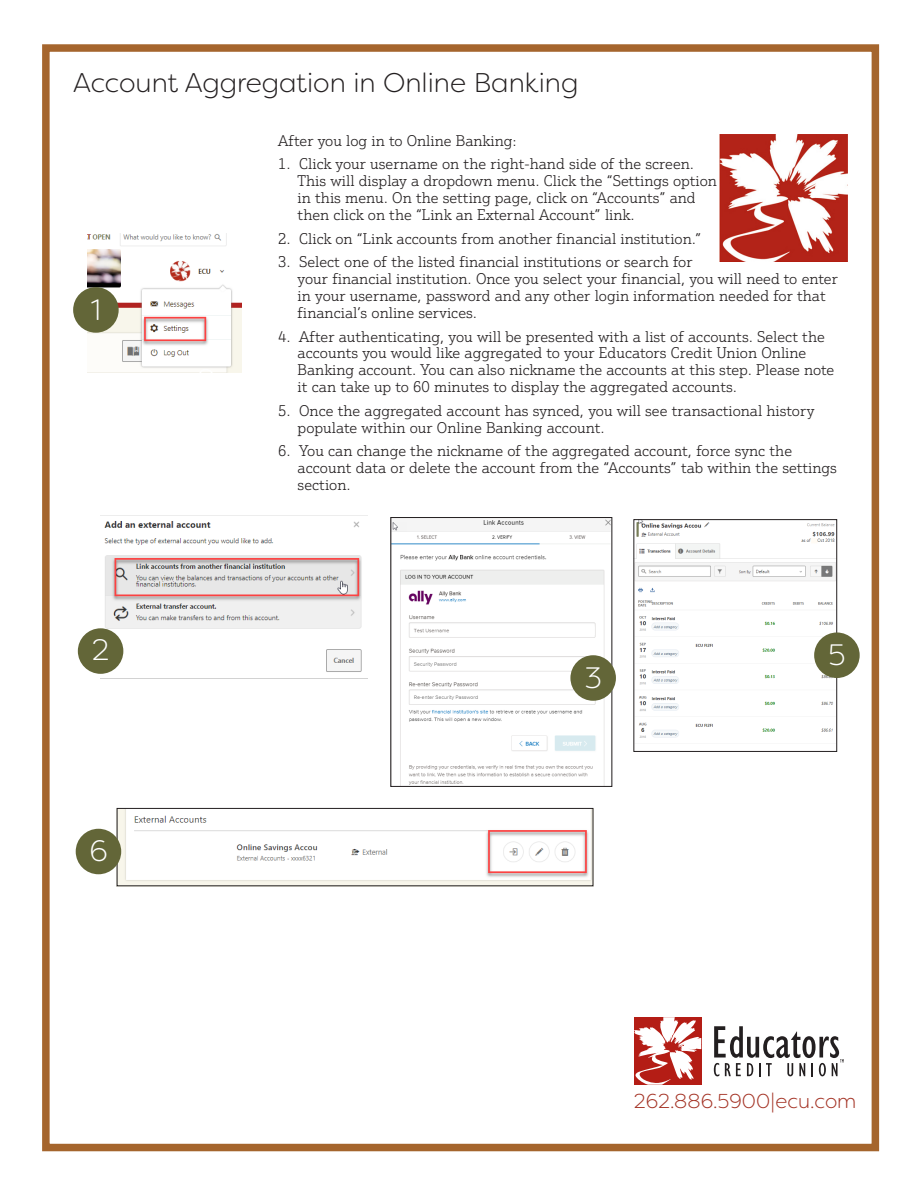
<style>
.page{position:relative;width:918px;height:1188px;background:#fff}
.page>*{position:absolute;margin:0;border:0;box-sizing:border-box;transform-origin:0 0}
.t1{font:300 29.55px "Filson Soft";color:#fff}
.t2{font:300 27px "Filson Soft";color:#231f20}
.t3{font:300 20.1px "Filson Soft";color:#a33123}
.t4{font:300 15px/16.8px "Justus Pro";color:#231f20}
</style>
<div class="page">
<div style="left:42px;top:44px;width:837px;height:1107px;border:8px solid #a5652d"></div>
<img style="left:104px;top:521px;width:258px;height:153px">
<svg style="left:634px;top:1017px;width:68px;height:68px"></svg>
<svg style="left:714px;top:1026px;width:130px;height:50px"></svg>
<img style="left:88px;top:233px;width:153px;height:140px">
<img style="left:119px;top:810px;width:472px;height:74px">
<div style="left:117px;top:808px;width:476px;height:78px;border:1px solid #231f20"></div>
<div style="left:73px;top:287px;width:46px;height:46px;background:#636638;border-radius:50%"></div>
<div style="left:78px;top:628px;width:45px;height:46px;background:#636638;border-radius:50%"></div>
<img style="left:393px;top:519px;width:217px;height:266px">
<div style="left:391px;top:517px;width:221px;height:270px;border:1px solid #231f20"></div>
<div style="left:570px;top:655px;width:46px;height:46px;background:#636638;border-radius:50%"></div>
<img style="left:636px;top:521px;width:199px;height:217px">
<div style="left:634px;top:519px;width:203px;height:233px;border:1px solid #231f20"></div>
<div style="left:814px;top:632px;width:46px;height:46px;background:#636638;border-radius:50%"></div>
<div style="left:76px;top:829px;width:45px;height:45px;background:#636638;border-radius:50%"></div>
<img style="left:719px;top:134px;width:128px;height:127px">
<p class="t2" style="left:73px;top:66px;width:507px">Account Aggregation in Online Banking</p>
<p class="t4" style="left:278px;top:132px;width:240px">After you log in to Online Banking:</p>
<p class="t4" style="left:298px;top:155px;width:421px;text-indent:-20px">1. Click your username on the right-hand side of the screen.<br>This will display a dropdown menu. Click the “Settings option in this menu. On the setting page, click on “Accounts” and then click on the “Link an External Account” link.</p>
<p class="t4" style="left:278px;top:230px;width:425px">2. Click on “Link accounts from another financial institution.”</p>
<p class="t4" style="left:298px;top:253px;width:542px;text-indent:-20px">3. Select one of the listed financial institutions or search for<br>your financial institution. Once you select your financial, you will need to enter in your username, password and any other login information needed for that financial’s online services.</p>
<p class="t4" style="left:298px;top:328px;width:538px;text-indent:-20px">4. After authenticating, you will be presented with a list of accounts. Select the accounts you would like aggregated to your Educators Credit Union Online Banking account. You can also nickname the accounts at this step. Please note it can take up to 60 minutes to display the aggregated accounts.</p>
<p class="t4" style="left:298px;top:402px;width:518px;text-indent:-20px">5. Once the aggregated account has synced, you will see transactional history populate within our Online Banking account.</p>
<p class="t4" style="left:298px;top:442px;width:541px;text-indent:-20px">6. You can change the nickname of the aggregated account, force sync the account data or delete the account from the “Accounts” tab within the settings section.</p>
<p class="t1" style="left:91px;top:292px;width:12px">1</p>
<p class="t1" style="left:92px;top:631px;width:19px">2</p>
<p class="t1" style="left:89px;top:833px;width:20px">6</p>
<p class="t1" style="left:584px;top:660px;width:19px">3</p>
<p class="t1" style="left:828px;top:636px;width:19px">5</p>
<p class="t3" style="left:634px;top:1089px;width:224px">262.886.5900 | ecu.com</p>
</div>
